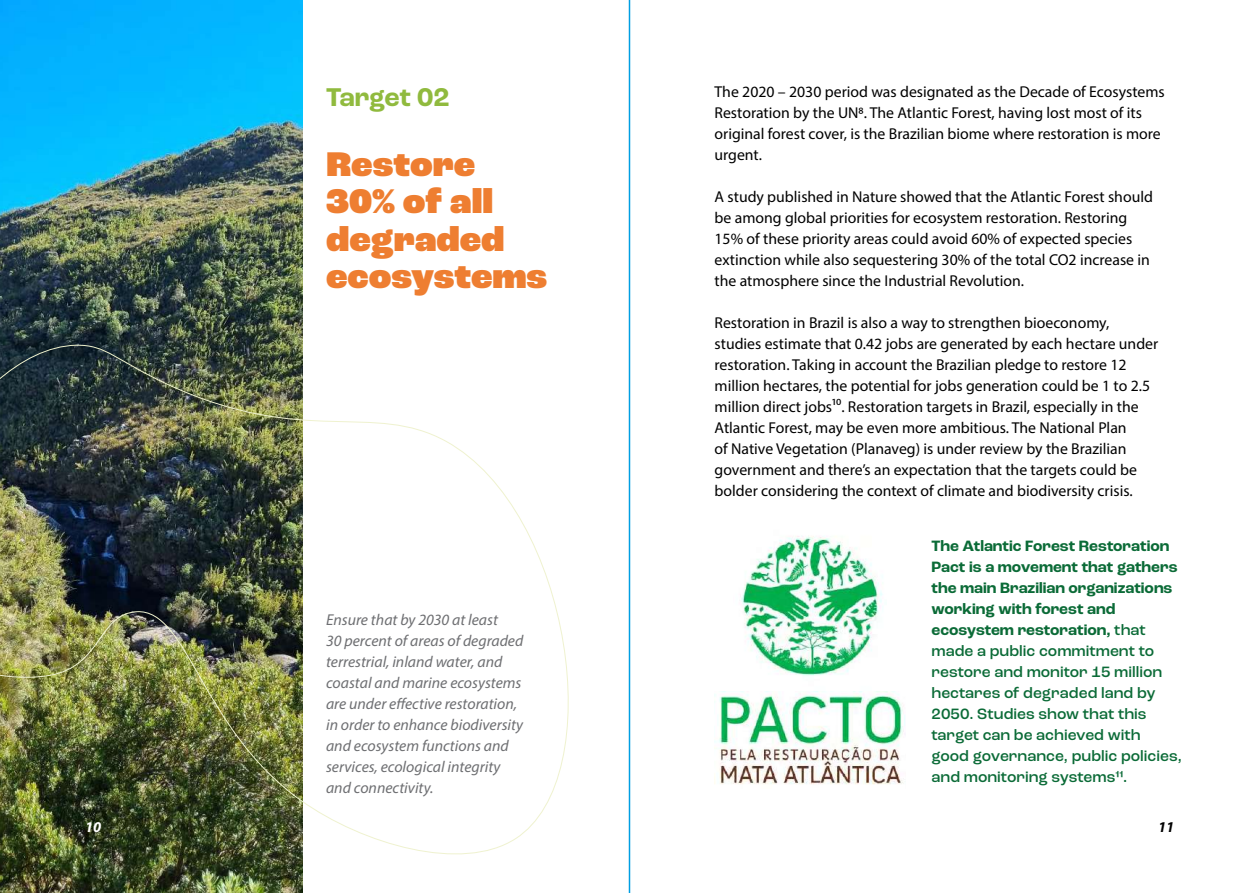
<style>
.page{position:relative;width:1259px;height:893px;background:#fff}
.page>*{position:absolute;margin:0;border:0;box-sizing:border-box;transform-origin:0 0}
.t1{font:900 36px/37.5px "Roc Grotesk";color:#ee7e31}
.t2{font:700 27px "Roc Grotesk";letter-spacing:-.005em;color:#90ba3e}
.t3{font:15.75px/21px "Myriad Pro";color:#000}
.t4{font:500 15.75px/21px "Roc Grotesk";color:#0b6b37}
.t5{font:italic 15.75px/21px "Myriad Pro";color:#6e6f72}
.t6{font:italic 700 15px "Myriad Pro";color:#000}
.t7{font:italic 700 15px "Myriad Pro";color:#fff}
.s1{font-weight:700}
</style>
<div class="page">
<img style="left:0;top:0;width:303px;height:893px">
<img style="left:0;top:345px;width:568px;height:509px">
<hr style="left:629px;top:0;width:1px;height:893px;background:#009fe3">
<img style="left:740px;top:536px;width:146px;height:156px">
<img style="left:714px;top:692px;width:191px;height:93px">
<p class="t7" style="left:85px;top:817px;width:18px">10</p>
<h2 class="t2" style="left:326px;top:80px;width:125px">Target 02</h2>
<p class="t3" style="left:714px;top:81px;width:452px">The 2020 – 2030 period was designated as the Decade of Ecosystems Restoration by the UN8. The Atlantic Forest, having lost most of its original forest cover, is the Brazilian biome where restoration is more urgent.</p>
<p class="t3" style="left:714px;top:186px;width:440px">A study published in Nature showed that the Atlantic Forest should be among global priorities for ecosystem restoration. Restoring 15% of these priority areas could avoid 60% of expected species extinction while also sequestering 30% of the total CO2 increase in the atmosphere since the Industrial Revolution.</p>
<p class="t3" style="left:714px;top:312px;width:445px">Restoration in Brazil is also a way to strengthen bioeconomy, studies estimate that 0.42 jobs are generated by each hectare under restoration. Taking in account the Brazilian pledge to restore 12 million hectares, the potential for jobs generation could be 1 to 2.5 million direct jobs1⁰. Restoration targets in Brazil, especially in the Atlantic Forest, may be even more ambitious. The National Plan<br>of Native Vegetation (Planaveg) is under review by the Brazilian government and there’s an expectation that the targets could be bolder considering the context of climate and biodiversity crisis.</p>
<h1 class="t1" style="left:326px;top:147px;width:223px">Restore<br>30% of all degraded ecosystems</h1>
<p class="t5" style="left:326px;top:609px;width:199px">Ensure that by 2030 at least<br>30 percent of areas of degraded terrestrial, inland water, and coastal and marine ecosystems are under effective restoration, in order to enhance biodiversity and ecosystem functions and services, ecological integrity and connectivity.</p>
<p class="t4" style="left:931px;top:536px;width:252px"><span class="s1">The Atlantic Forest Restoration<br>Pact is a movement that gathers the main Brazilian organizations working with forest and ecosystem restoration,</span> that made a public commitment to restore and monitor 15 million hectares of degraded land by<br>2050. Studies show that this target can be achieved with good governance, public policies, and monitoring systems11.</p>
<p class="t6" style="left:1158px;top:817px;width:18px">11</p>
</div>
